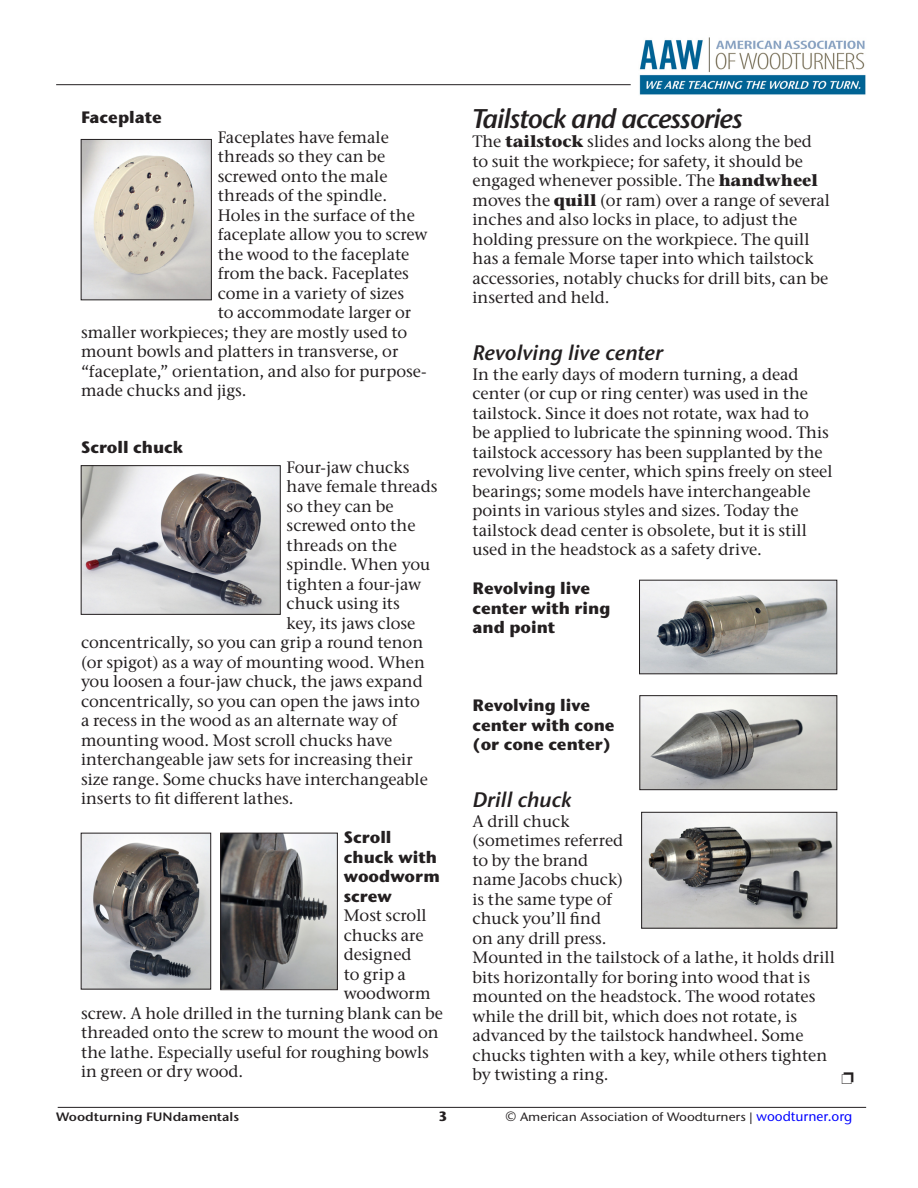
<style>
.page{position:relative;width:918px;height:1188px;background:#fff}
.page>*{position:absolute;margin:0;border:0;box-sizing:border-box;transform-origin:0 0}
.wf_body_11_pt{font:italic 600 27px "Stone Sans ITC Pro";letter-spacing:-.04em;color:#231f20}
.WF_subhed_14{font:italic 600 21px "Stone Sans ITC Pro";color:#231f20}
.wf_body_11_pt-2{font:500 16.5px/19.5px "Stone Serif ITC Pro";color:#231f20}
.wf_body_11_pt-3{font:700 16.5px/19.5px "Stone Sans ITC Pro";color:#231f20}
.WF_subhed_14-2{font:700 16.5px "Stone Sans ITC Pro";color:#231f20}
.t1{font:700 13.5px "Stone Sans ITC Pro";color:#231f20}
.t2{font:500 12.15px "Stone Sans ITC Pro";color:#231f20;scale:1.11 1}
.t3{font:600 12.15px "Stone Sans ITC Pro";color:#231f20;scale:1.11 1}
.s1{font-weight:700}
.s2{font-size:13.5px}
.s3{font-size:13.5px;color:#00f}
</style>
<div class="page">
<hr style="left:56px;top:84px;width:575px;height:1px;background:#231f20">
<img style="left:83px;top:141px;width:127px;height:157px">
<div style="left:81px;top:139px;width:131px;height:161px;border:1px solid #231f20"></div>
<img style="left:83px;top:467px;width:196px;height:146px">
<div style="left:81px;top:465px;width:200px;height:150px;border:1px solid #231f20"></div>
<img style="left:222px;top:835px;width:114px;height:153px">
<div style="left:220px;top:833px;width:118px;height:157px;border:1px solid #231f20"></div>
<img style="left:83px;top:835px;width:126px;height:152px">
<img style="left:641px;top:582px;width:194px;height:90px">
<div style="left:639px;top:580px;width:198px;height:94px;border:1px solid #231f20"></div>
<img style="left:641px;top:697px;width:194px;height:91px">
<div style="left:639px;top:695px;width:198px;height:95px;border:1px solid #231f20"></div>
<img style="left:643px;top:814px;width:192px;height:113px">
<div style="left:641px;top:812px;width:196px;height:117px;border:1px solid #231f20"></div>
<hr style="left:58px;top:1107px;width:808px;height:1px;background:#231f20">
<img style="left:639px;top:37px;width:227px;height:58px">
<p class="wf_body_11_pt" style="left:472px;top:102px;width:272px">Tailstock and accessories</p>
<p class="wf_body_11_pt-2" style="left:472px;top:132px;width:359px">The <span class="s1">tailstock</span> slides and locks along the bed to suit the workpiece; for safety, it should be engaged whenever possible. The <span class="s1">handwheel </span>moves the <span class="s1">quill</span> (or ram) over a range of several inches and also locks in place, to adjust the holding pressure on the workpiece. The quill has a female Morse taper into which tailstock accessories, notably chucks for drill bits, can be inserted and held.</p>
<p class="WF_subhed_14-2" style="left:81px;top:107px;width:82px">Faceplate</p>
<p class="wf_body_11_pt-2" style="left:218px;top:128px;width:173px">Faceplates have female</p>
<p class="wf_body_11_pt-2" style="left:218px;top:147px;width:169px">threads so they can be</p>
<p class="wf_body_11_pt-2" style="left:218px;top:167px;width:171px">screwed onto the male</p>
<p class="wf_body_11_pt-2" style="left:218px;top:186px;width:171px">threads of the spindle.</p>
<p class="wf_body_11_pt-2" style="left:218px;top:206px;width:199px">Holes in the surface of the</p>
<p class="wf_body_11_pt-2" style="left:218px;top:225px;width:211px">faceplate allow you to screw</p>
<p class="wf_body_11_pt-2" style="left:218px;top:245px;width:193px">the wood to the faceplate</p>
<p class="wf_body_11_pt-2" style="left:218px;top:264px;width:193px">from the back. Faceplates</p>
<p class="wf_body_11_pt-2" style="left:218px;top:284px;width:188px">come in a variety of sizes</p>
<p class="wf_body_11_pt-2" style="left:218px;top:303px;width:195px">to accommodate larger or</p>
<p class="wf_body_11_pt-2" style="left:81px;top:323px;width:328px">smaller workpieces; they are mostly used to</p>
<p class="wf_body_11_pt-2" style="left:81px;top:342px;width:319px">mount bowls and platters in transverse, or</p>
<p class="wf_body_11_pt-2" style="left:81px;top:362px;width:347px">“faceplate,” orientation, and also for purpose-</p>
<p class="wf_body_11_pt-2" style="left:81px;top:381px;width:167px">made chucks and jigs.</p>
<p class="WF_subhed_14" style="left:472px;top:340px;width:192px">Revolving live center</p>
<p class="wf_body_11_pt-2" style="left:472px;top:364px;width:362px">In the early days of modern turning, a dead center (or cup or ring center) was used in the tailstock. Since it does not rotate, wax had to<br>be applied to lubricate the spinning wood. This tailstock accessory has been supplanted by the revolving live center, which spins freely on steel bearings; some models have interchangeable points in various styles and sizes. Today the tailstock dead center is obsolete, but it is still used in the headstock as a safety drive.</p>
<p class="wf_body_11_pt-3" style="left:472px;top:579px;width:140px">Revolving live center with ring and point</p>
<p class="WF_subhed_14-2" style="left:81px;top:437px;width:104px">Scroll chuck</p>
<p class="wf_body_11_pt-2" style="left:287px;top:458px;width:124px">Four-jaw chucks</p>
<p class="wf_body_11_pt-2" style="left:287px;top:477px;width:152px">have female threads</p>
<p class="wf_body_11_pt-2" style="left:287px;top:497px;width:108px">so they can be</p>
<p class="wf_body_11_pt-2" style="left:287px;top:516px;width:130px">screwed onto the</p>
<p class="wf_body_11_pt-2" style="left:287px;top:536px;width:112px">threads on the</p>
<p class="wf_body_11_pt-2" style="left:287px;top:555px;width:145px">spindle. When you</p>
<p class="wf_body_11_pt-2" style="left:287px;top:575px;width:136px">tighten a four-jaw</p>
<p class="wf_body_11_pt-2" style="left:287px;top:594px;width:115px">chuck using its</p>
<p class="wf_body_11_pt-2" style="left:287px;top:614px;width:130px">key, its jaws close</p>
<p class="wf_body_11_pt-2" style="left:81px;top:633px;width:344px">concentrically, so you can grip a round tenon</p>
<p class="wf_body_11_pt-2" style="left:81px;top:653px;width:345px">(or spigot) as a way of mounting wood. When</p>
<p class="wf_body_11_pt-2" style="left:81px;top:672px;width:343px">you loosen a four-jaw chuck, the jaws expand</p>
<p class="wf_body_11_pt-2" style="left:81px;top:692px;width:340px">concentrically, so you can open the jaws into</p>
<p class="wf_body_11_pt-2" style="left:81px;top:711px;width:318px">a recess in the wood as an alternate way of</p>
<p class="wf_body_11_pt-2" style="left:81px;top:731px;width:313px">mounting wood. Most scroll chucks have</p>
<p class="wf_body_11_pt-2" style="left:81px;top:750px;width:333px">interchangeable jaw sets for increasing their</p>
<p class="wf_body_11_pt-2" style="left:81px;top:770px;width:348px">size range. Some chucks have interchangeable</p>
<p class="wf_body_11_pt-2" style="left:81px;top:789px;width:214px">inserts to fit different lathes.</p>
<p class="wf_body_11_pt-3" style="left:344px;top:828px;width:98px">Scroll chuck with woodworm screw</p>
<p class="wf_body_11_pt-2" style="left:344px;top:906px;width:84px">Most scroll</p>
<p class="wf_body_11_pt-2" style="left:344px;top:926px;width:81px">chucks are</p>
<p class="wf_body_11_pt-2" style="left:344px;top:945px;width:69px">designed</p>
<p class="wf_body_11_pt-2" style="left:344px;top:965px;width:64px">to grip a</p>
<p class="wf_body_11_pt-2" style="left:344px;top:984px;width:89px">woodworm</p>
<p class="wf_body_11_pt-2" style="left:81px;top:1004px;width:364px">screw. A hole drilled in the turning blank can be</p>
<p class="wf_body_11_pt-2" style="left:81px;top:1023px;width:359px">threaded onto the screw to mount the wood on</p>
<p class="wf_body_11_pt-2" style="left:81px;top:1043px;width:349px">the lathe. Especially useful for roughing bowls</p>
<p class="wf_body_11_pt-2" style="left:81px;top:1062px;width:164px">in green or dry wood.</p>
<p class="t3" style="left:56px;top:1110px;width:166px">Woodturning FUNdamentals</p>
<p class="t1" style="left:439px;top:1108px;width:11px">3</p>
<p class="t2" style="left:506px;top:1110px;width:314px"><span class="s2">©</span> American Association of Woodturners | <span class="s3">woodturner.org</span></p>
<p class="wf_body_11_pt-3" style="left:472px;top:696px;width:144px">Revolving live center with cone (or cone center)</p>
<p class="WF_subhed_14" style="left:472px;top:787px;width:101px">Drill chuck</p>
<p class="wf_body_11_pt-2" style="left:472px;top:811px;width:364px">A drill chuck<br>(sometimes referred<br>to by the brand<br>name Jacobs chuck)<br>is the same type of<br>chuck you’ll find<br>on any drill press.<br>Mounted in the tailstock of a lathe, it holds drill bits horizontally for boring into wood that is mounted on the headstock. The wood rotates while the drill bit, which does not rotate, is advanced by the tailstock handwheel. Some chucks tighten with a key, while others tighten by twisting a ring.</p>
</div>
